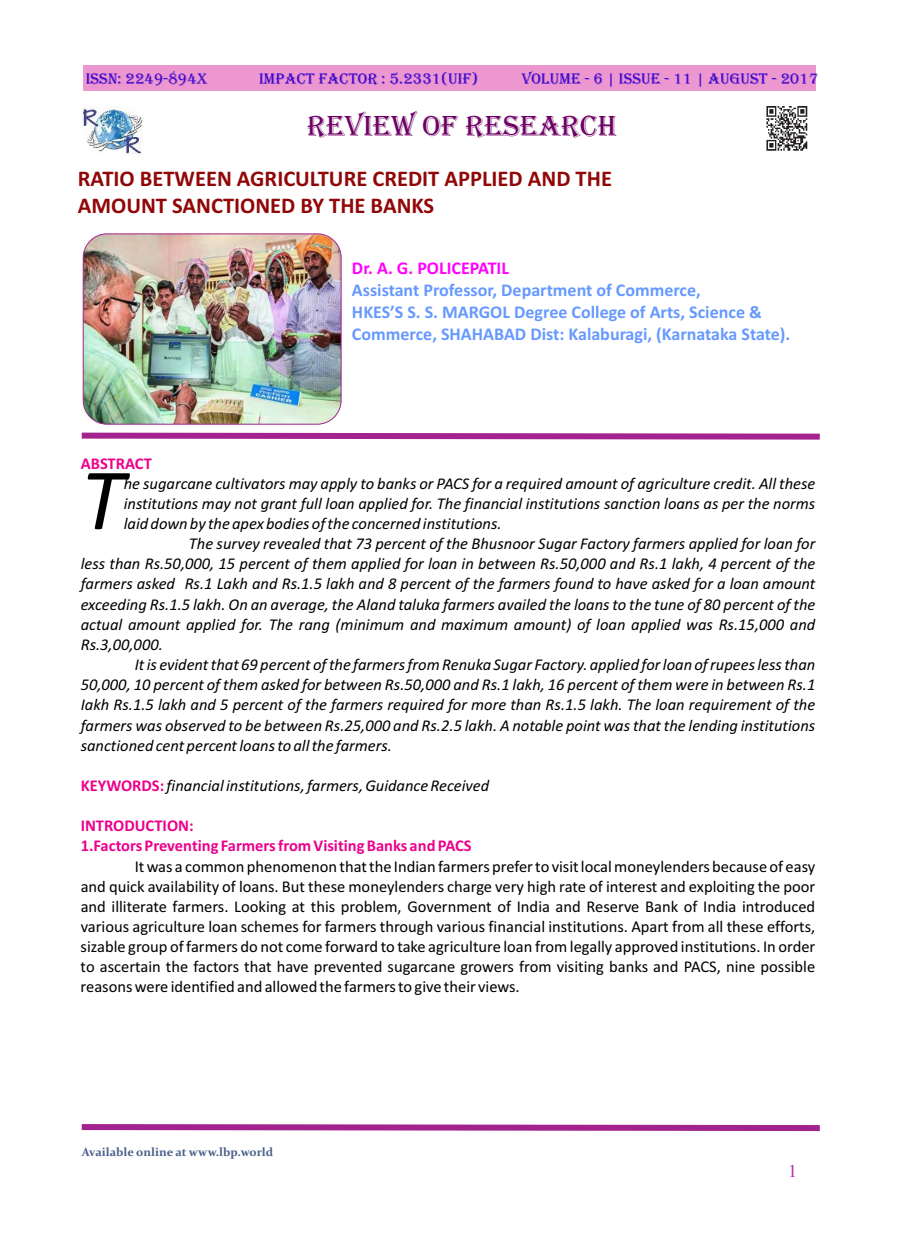
<style>
.page{position:relative;width:898px;height:1242px;background:#fff}
.page>*{position:absolute;margin:0;border:0;box-sizing:border-box;transform-origin:0 0}
.t1{font:italic 88.2px "Calibri";color:#000}
.t2{font:30px "Algerian";color:#6e0065}
.t3{font:700 22.5px/27.5px "Calibri";color:#910707}
.t4{font:700 18px/21.9px "Calibri";color:#69f}
.t5{font:700 18px "Calibri";color:#f0f}
.t6{font:18px "Times New Roman";color:#b329b5}
.t7{font:italic 16.5px/20.1px "Calibri";color:#000;text-align:justify}
.t8{font:16.5px/20.1px "Calibri";color:#000;text-align:justify}
.t9{font:700 16.5px/20.1px "Calibri";color:#ec008c}
.t10{font:15.75px "Algerian";color:#30c}
.t11{font:700 12px "Constantia";color:#485e88}
.s1{font-weight:700;font-style:normal;color:#ec008c}
</style>
<div class="page">
<div style="left:83px;top:65px;width:732px;height:26px;background:#ed97d1"></div>
<svg style="left:81px;top:432px;width:739px;height:8px;background:#b959aa"></svg>
<svg style="left:81px;top:1124px;width:739px;height:8px;background:#b959aa"></svg>
<img style="left:766px;top:106px;width:42px;height:45px">
<img style="left:83px;top:234px;width:258px;height:190px;border-radius:24px">
<div style="left:83px;top:233px;width:258px;height:191px;border:1px solid #a3238e;border-radius:24px"></div>
<img style="left:83px;top:106px;width:60px;height:49px">
<p class="t10" style="left:86px;top:70px;width:123px">ISSN: 2249-894X</p>
<p class="t10" style="left:259px;top:70px;width:221px">IMPACT FACTOR : 5.2331(UIF)</p>
<p class="t10" style="left:521px;top:70px;width:298px">VOLUME - 6 | ISSUE - 11 | AUGUST - 2017</p>
<h2 class="t2" style="left:307px;top:110px;width:311px">REVIEW OF RESEARCH</h2>
<h3 class="t3" style="left:78px;top:166px;width:535px">RATIO BETWEEN AGRICULTURE CREDIT APPLIED AND THE<br>AMOUNT SANCTIONED BY THE BANKS</h3>
<p class="t5" style="left:352px;top:260px;width:158px">Dr. A. G. POLICEPATIL</p>
<p class="t4" style="left:352px;top:280px;width:439px">Assistant Professor, Department of Commerce,<br>HKES’S S. S. MARGOL Degree College of Arts, Science &amp;<br>Commerce, SHAHABAD Dist: Kalaburagi, (Karnataka State).</p>
<p class="t9" style="left:81px;top:454px;width:73px">ABSTRACT</p>
<p class="t7" style="left:124px;top:474px;width:693px">he sugarcane cultivators may apply to banks or PACS for a required amount of agriculture credit. All these</p>
<h1 class="t1" style="left:81px;top:463px;width:44px">T</h1>
<p class="t7" style="left:124px;top:495px;width:693px">institutions may not grant full loan applied for. The financial institutions sanction loans as per the norms laid down by the apex bodies of the concerned institutions.</p>
<p class="t7" style="left:81px;top:535px;width:735px;text-indent:108px">The survey revealed that 73 percent of the Bhusnoor Sugar Factory farmers applied for loan for less than Rs.50,000, 15 percent of them applied for loan in between Rs.50,000 and Rs.1 lakh, 4 percent of the farmers asked Rs.1 Lakh and Rs.1.5 lakh and 8 percent of the farmers found to have asked for a loan amount exceeding Rs.1.5 lakh. On an average, the Aland taluka farmers availed the loans to the tune of 80 percent of the actual amount applied for. The rang (minimum and maximum amount) of loan applied was Rs.15,000 and Rs.3,00,000.</p>
<p class="t7" style="left:81px;top:656px;width:736px;text-indent:54px">It is evident that 69 percent of the farmers from Renuka Sugar Factory. applied for loan of rupees less than 50,000, 10 percent of them asked for between Rs.50,000 and Rs.1 lakh, 16 percent of them were in between Rs.1<br>Iakh Rs.1.5 lakh and 5 percent of the farmers required for more than Rs.1.5 lakh. The loan requirement of the farmers was observed to be between Rs.25,000 and Rs.2.5 lakh. A notable point was that the lending institutions sanctioned cent percent loans to all the farmers.</p>
<p class="t7" style="left:81px;top:777px;width:410px"><span class="s1">KEYWORDS:</span> financial institutions, farmers, Guidance Received</p>
<p class="t9" style="left:81px;top:817px;width:392px">INTRODUCTION:<br>1.Factors Preventing Farmers from Visiting Banks and PACS</p>
<p class="t8" style="left:81px;top:857px;width:736px;text-indent:54px">It was a common phenomenon that the Indian farmers prefer to visit local moneylenders because of easy and quick availability of loans. But these moneylenders charge very high rate of interest and exploiting the poor and illiterate farmers. Looking at this problem, Government of India and Reserve Bank of India introduced various agriculture loan schemes for farmers through various financial institutions. Apart from all these efforts, sizable group of farmers do not come forward to take agriculture loan from legally approved institutions. In order to ascertain the factors that have prevented sugarcane growers from visiting banks and PACS, nine possible reasons were identified and allowed the farmers to give their views.</p>
<p class="t11" style="left:82px;top:1147px;width:193px">Available online at www.lbp.world</p>
<p class="t6" style="left:787px;top:1164px;width:10px">1</p>
</div>
